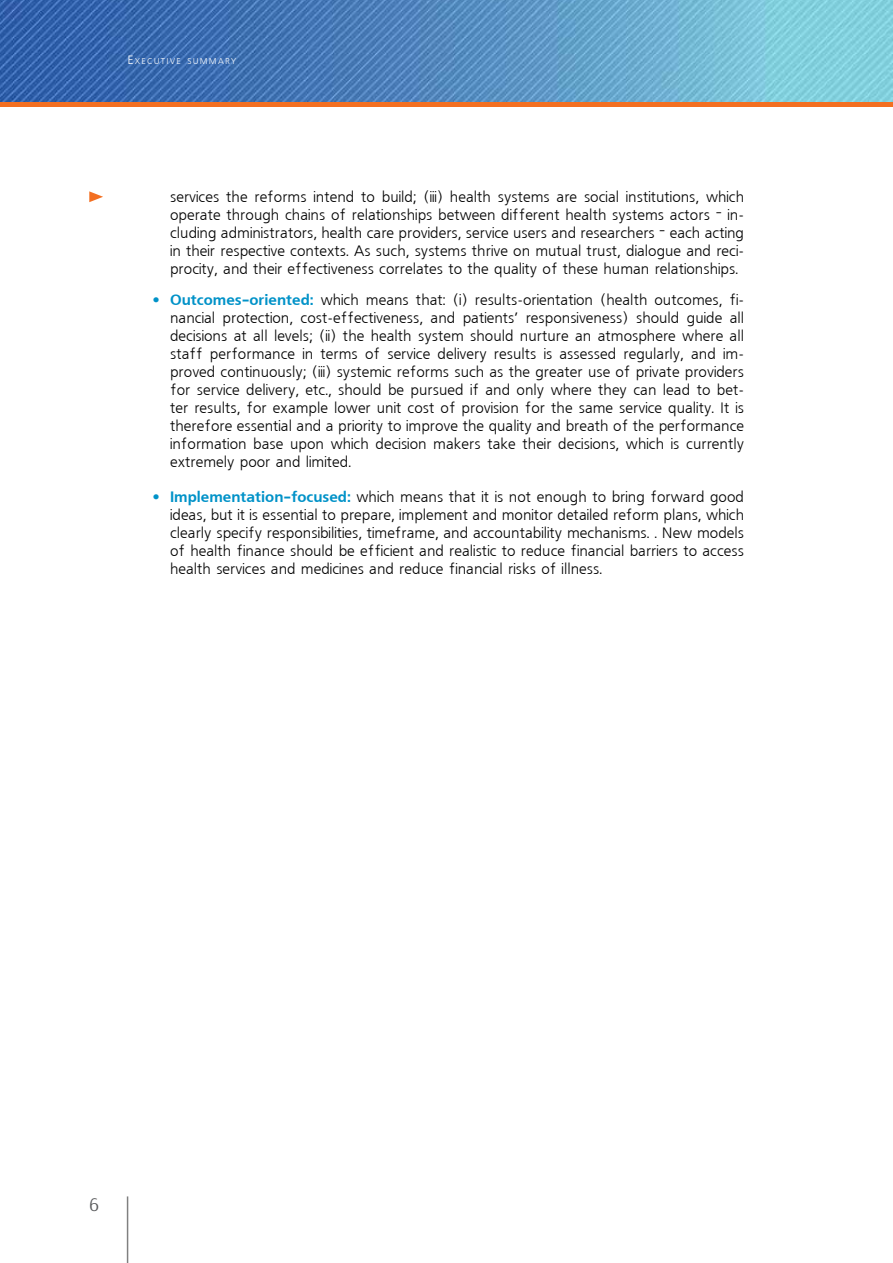
<style>
.page{position:relative;width:893px;height:1263px;background:#fff}
.page>*{position:absolute;margin:0;border:0;box-sizing:border-box;transform-origin:0 0}
.t1{font:19.5px "Arsenal";color:#58595b}
.t2{font:15px/18px "Ukrainian Free Set";color:#000;text-align:justify}
.t3{font:8.4px "Ukrainian Free Set";color:#fff}
.s1{font-size:12px}
.s2{font-weight:700;color:#0092c8}
</style>
<div class="page">
<img style="left:0;top:0;width:893px;height:102px">
<hr style="left:127px;top:1196px;width:1px;height:67px;background:#808080">
<div style="left:0;top:102px;width:893px;height:5px;background:#f36f21"></div>
<svg style="left:89px;top:191px;width:14px;height:11px"></svg>
<p class="t3" style="left:128px;top:57px;width:14px"><span class="s1">E</span>xecutive</p>
<p class="t3" style="left:187px;top:57px;width:8px">summary</p>
<p class="t2" style="left:170px;top:189px;width:576px">services the reforms intend to build; (iii) health systems are social institutions, which operate through chains of relationships between different health systems actors — in&shy;cluding administrators, health care providers, service users and researchers — each acting in their respective contexts. As such, systems thrive on mutual trust, dialogue and reci&shy;procity, and their effectiveness correlates to the quality of these human relationships.</p>
<p class="t2" style="left:170px;top:291px;width:576px;text-indent:-17px"><span class="s2">• Outcomes-oriented:</span> which means that: (i) results-orientation (health outcomes, fi&shy;nancial protection, cost-effectiveness, and patients’ responsiveness) should guide all decisions at all levels; (ii) the health system should nurture an atmosphere where all staff performance in terms of service delivery results is assessed regularly, and im&shy;proved continuously; (iii) systemic reforms such as the greater use of private providers for service delivery, etc., should be pursued if and only where they can lead to bet&shy;ter results, for example lower unit cost of provision for the same service quality. It is therefore essential and a priority to improve the quality and breath of the performance information base upon which decision makers take their decisions, which is currently extremely poor and limited.</p>
<p class="t2" style="left:170px;top:489px;width:576px;text-indent:-17px"><span class="s2">• Implementation-focused:</span> which means that it is not enough to bring forward good ideas, but it is essential to prepare, implement and monitor detailed reform plans, which clearly specify responsibilities, timeframe, and accountability mechanisms. . New models of health finance should be efficient and realistic to reduce financial barriers to access health services and medicines and reduce financial risks of illness.</p>
<h1 class="t1" style="left:89px;top:1192px;width:12px">6</h1>
</div>
